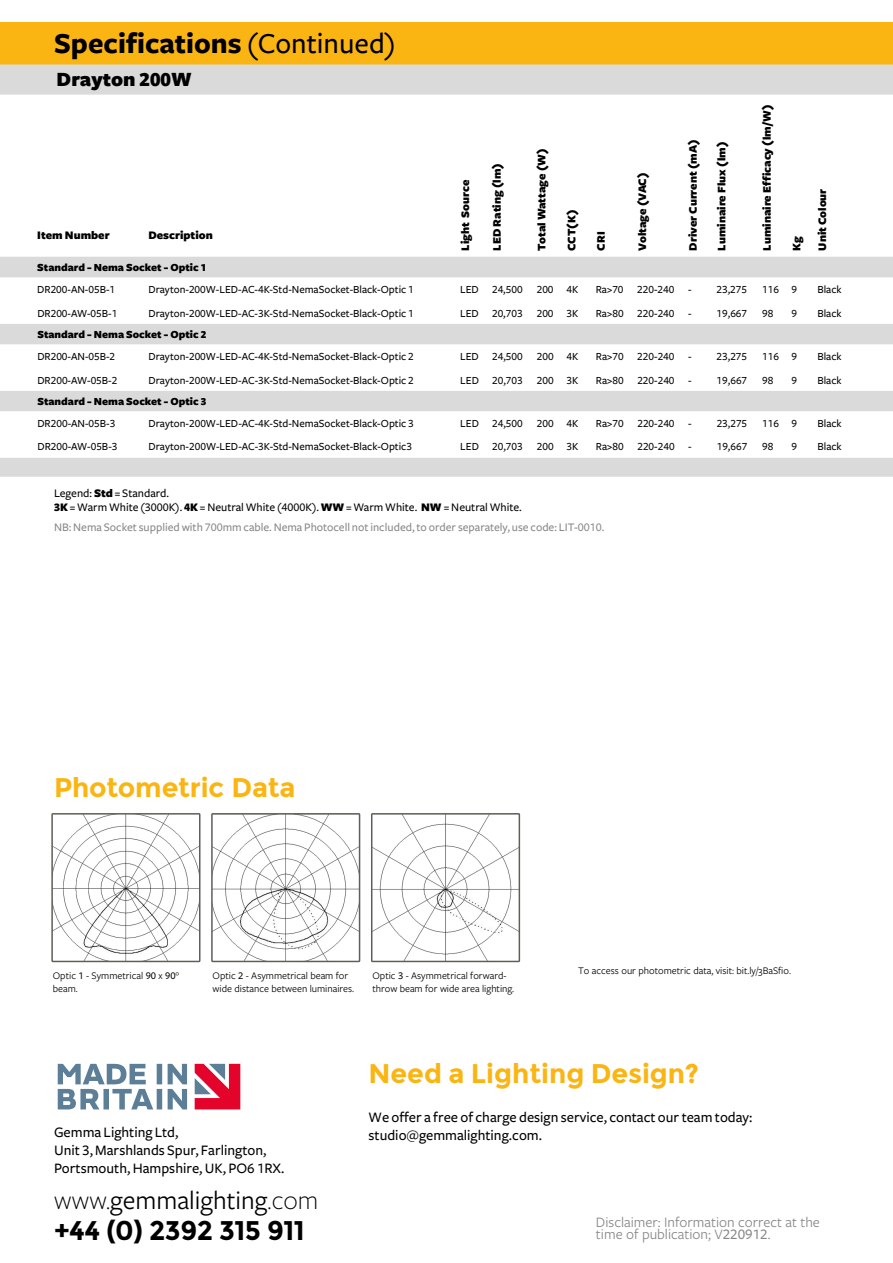
<style>
.page{position:relative;width:893px;height:1263px;background:#fff}
.page>*{position:absolute;margin:0;border:0;box-sizing:border-box;transform-origin:0 0}
.t1{font:700 30px "Freight Sans";color:#000}
.t2{font:700 27px "Montserrat";color:#fab513}
.t3{font:27px "Freight Sans Pro";color:#000}
.t4{font:700 27px "Montserrat";letter-spacing:-.02em;color:#000}
.t5{font:900 21px "Freight Sans";color:#000}
.t6{font:500 15px/18px "Freight Sans";color:#000}
.t7{font:15px/12px "Freight Sans Pro";color:#878787}
.t8{font:900 12px/25.8px "Freight Sans";color:#000}
.t9{font:500 12px "Freight Sans";color:#878787}
.t10{font:500 12px/14.4px "Freight Sans";color:#000}
.t11{font:500 11.25px "Freight Sans";color:#000}
.t12{font:11.25px "Freight Sans Medium SC";color:#000}
.t13{font:900 11.25px/21.9px "Freight Sans";color:#000}
.t14{font:10.5px/12.6px "Freight Sans Pro";color:#000}
.s1{font-weight:500}
.s2{font-family:"Freight Sans Black SC";font-weight:400}
.s3{font-family:"Freight Sans Medium SC";font-weight:400}
.s4{font-family:"Freight Sans";font-weight:500}
.s5{font-weight:900}
.s6{font-family:"Freight Sans Medium SC"}
.s7{font-family:"Freight Sans";font-weight:300}
</style>
<div class="page">
<div style="left:0;top:22px;width:893px;height:42px;background:#fab513"></div>
<svg style="left:195px;top:1064px;width:45px;height:45px;background:#d7415f"></svg>
<svg style="left:58px;top:1064px;width:129px;height:45px"></svg>
<img style="left:214px;top:816px;width:143px;height:143px">
<div style="left:211px;top:813px;width:149px;height:149px;border:2px solid #5f5f57"></div>
<img style="left:374px;top:816px;width:143px;height:143px">
<div style="left:371px;top:813px;width:149px;height:149px;border:2px solid #5f5f57"></div>
<img style="left:54px;top:816px;width:143px;height:143px">
<div style="left:51px;top:813px;width:149px;height:149px;border:2px solid #5f5f57"></div>
<svg style="left:0;top:64px;width:893px;height:413px"></svg>
<h1 class="t1" style="left:54px;top:27px;width:343px">Specifications <span class="s1">(Continued)</span></h1>
<h3 class="t5" style="left:57px;top:68px;width:137px">Drayton <span class="s2">200</span>W</h3>
<p class="t8" style="left:37px;top:223px;width:74px">Item Number</p>
<p class="t8" style="left:148px;top:223px;width:66px">Description</p>
<p class="t8" style="left:453px;top:251px;width:72px;rotate:-90deg">Light Source</p>
<p class="t8" style="left:485px;top:251px;width:89px;rotate:-90deg">LED Rating (lm)</p>
<p class="t8" style="left:529px;top:251px;width:104px;rotate:-90deg">Total Wattage (W)</p>
<p class="t8" style="left:559px;top:251px;width:42px;rotate:-90deg">CCT(K)</p>
<p class="t8" style="left:588px;top:251px;width:21px;rotate:-90deg">CRI</p>
<p class="t8" style="left:630px;top:251px;width:80px;rotate:-90deg">Voltage (VAC)</p>
<p class="t8" style="left:681px;top:251px;width:113px;rotate:-90deg">Driver Current (mA)</p>
<p class="t8" style="left:709px;top:251px;width:110px;rotate:-90deg">Luminaire Flux (lm)</p>
<p class="t8" style="left:755px;top:251px;width:148px;rotate:-90deg">Luminaire Efficacy (lm/W)</p>
<p class="t8" style="left:784px;top:251px;width:64px;rotate:-90deg">Kg<br>Unit Colour</p>
<p class="t13" style="left:37px;top:257px;width:170px">Standard - Nema Socket - Optic <span class="s2">1<br></span><span class="s1">DR</span><span class="s3">200</span><span class="s1">-AN-</span><span class="s3">05</span><span class="s1">B-</span><span class="s3">1</span></p>
<p class="t11" style="left:148px;top:283px;width:267px">Drayton-<span class="s3">200</span>W-LED-AC-<span class="s3">4</span>K-Std-NemaSocket-Black-Optic <span class="s3">1</span></p>
<p class="t12" style="left:460px;top:283px;width:120px"><span class="s4">LED</span> 24,500 200 4<span class="s4">K</span></p>
<p class="t12" style="left:596px;top:283px;width:97px"><span class="s4">Ra&gt;</span>70 220-240 -</p>
<p class="t12" style="left:717px;top:283px;width:32px">23,275</p>
<p class="t12" style="left:762px;top:283px;width:37px">116 9</p>
<p class="t11" style="left:817px;top:283px;width:26px">Black</p>
<p class="t11" style="left:37px;top:307px;width:82px">DR<span class="s3">200</span>-AW-<span class="s3">05</span>B-<span class="s3">1</span></p>
<p class="t11" style="left:148px;top:307px;width:267px">Drayton-<span class="s3">200</span>W-LED-AC-<span class="s3">3</span>K-Std-NemaSocket-Black-Optic <span class="s3">1</span></p>
<p class="t12" style="left:460px;top:307px;width:120px"><span class="s4">LED</span> 20,703 200 3<span class="s4">K</span></p>
<p class="t12" style="left:596px;top:307px;width:97px"><span class="s4">Ra&gt;</span>80 220-240 -</p>
<p class="t12" style="left:717px;top:307px;width:32px">19,667</p>
<p class="t12" style="left:762px;top:307px;width:13px">98</p>
<p class="t12" style="left:791px;top:307px;width:7px">9</p>
<p class="t11" style="left:817px;top:307px;width:26px">Black</p>
<p class="t13" style="left:37px;top:324px;width:170px">Standard - Nema Socket - Optic <span class="s2">2<br></span><span class="s1">DR</span><span class="s3">200</span><span class="s1">-AN-</span><span class="s3">05</span><span class="s1">B-</span><span class="s3">2</span></p>
<p class="t11" style="left:148px;top:350px;width:267px">Drayton-<span class="s3">200</span>W-LED-AC-<span class="s3">4</span>K-Std-NemaSocket-Black-Optic <span class="s3">2</span></p>
<p class="t12" style="left:460px;top:350px;width:120px"><span class="s4">LED</span> 24,500 200 4<span class="s4">K</span></p>
<p class="t12" style="left:596px;top:350px;width:97px"><span class="s4">Ra&gt;</span>70 220-240 -</p>
<p class="t12" style="left:717px;top:350px;width:32px">23,275</p>
<p class="t12" style="left:762px;top:350px;width:37px">116 9</p>
<p class="t11" style="left:817px;top:350px;width:26px">Black</p>
<p class="t11" style="left:37px;top:374px;width:82px">DR<span class="s3">200</span>-AW-<span class="s3">05</span>B-<span class="s3">2</span></p>
<p class="t11" style="left:149px;top:374px;width:267px">Drayton-<span class="s3">200</span>W-LED-AC-<span class="s3">3</span>K-Std-NemaSocket-Black-Optic <span class="s3">2</span></p>
<p class="t12" style="left:460px;top:374px;width:120px"><span class="s4">LED</span> 20,703 200 3<span class="s4">K</span></p>
<p class="t12" style="left:596px;top:374px;width:97px"><span class="s4">Ra&gt;</span>80 220-240 -</p>
<p class="t12" style="left:717px;top:374px;width:32px">19,667</p>
<p class="t12" style="left:762px;top:374px;width:13px">98</p>
<p class="t12" style="left:791px;top:374px;width:7px">9</p>
<p class="t11" style="left:817px;top:374px;width:26px">Black</p>
<p class="t13" style="left:37px;top:391px;width:170px">Standard - Nema Socket - Optic <span class="s2">3<br></span><span class="s1">DR</span><span class="s3">200</span><span class="s1">-AN-</span><span class="s3">05</span><span class="s1">B-</span><span class="s3">3</span></p>
<p class="t11" style="left:149px;top:417px;width:267px">Drayton-<span class="s3">200</span>W-LED-AC-<span class="s3">4</span>K-Std-NemaSocket-Black-Optic <span class="s3">3</span></p>
<p class="t12" style="left:460px;top:417px;width:120px"><span class="s4">LED</span> 24,500 200 4<span class="s4">K</span></p>
<p class="t12" style="left:596px;top:417px;width:97px"><span class="s4">Ra&gt;</span>70 220-240 -</p>
<p class="t12" style="left:717px;top:417px;width:32px">23,275</p>
<p class="t12" style="left:762px;top:417px;width:37px">116 9</p>
<p class="t11" style="left:817px;top:417px;width:26px">Black</p>
<p class="t11" style="left:37px;top:441px;width:82px">DR<span class="s3">200</span>-AW-<span class="s3">05</span>B-<span class="s3">3</span></p>
<p class="t11" style="left:149px;top:441px;width:265px">Drayton-<span class="s3">200</span>W-LED-AC-<span class="s3">3</span>K-Std-NemaSocket-Black-Optic<span class="s3">3</span></p>
<p class="t12" style="left:460px;top:441px;width:120px"><span class="s4">LED</span> 20,703 200 3<span class="s4">K</span></p>
<p class="t12" style="left:596px;top:441px;width:97px"><span class="s4">Ra&gt;</span>80 220-240 -</p>
<p class="t12" style="left:717px;top:441px;width:32px">19,667</p>
<p class="t12" style="left:762px;top:441px;width:13px">98</p>
<p class="t12" style="left:792px;top:441px;width:7px">9</p>
<p class="t11" style="left:817px;top:441px;width:26px">Black</p>
<p class="t10" style="left:54px;top:486px;width:469px">Legend: <span class="s5">Std</span> = Standard.<br><span class="s2">3</span><span class="s5">K</span> = Warm White (<span class="s3">3000</span>K). <span class="s2">4</span><span class="s5">K</span> = Neutral White (<span class="s3">4000</span>K). <span class="s5">WW</span> = Warm White. <span class="s5">NW</span> = Neutral White.</p>
<p class="t9" style="left:54px;top:520px;width:552px">NB: Nema Socket supplied with <span class="s3">700</span>mm cable. Nema Photocell not included, to order separately, use code: LIT-<span class="s3">0010</span>.</p>
<h2 class="t2" style="left:54px;top:772px;width:243px">Photometric Data</h2>
<p class="t14" style="left:53px;top:969px;width:128px">Optic <span class="s6">1</span> - Symmetrical <span class="s6">90</span> x <span class="s6">90</span>° beam.</p>
<p class="t14" style="left:213px;top:969px;width:143px">Optic <span class="s6">2</span> - Asymmetrical beam for wide distance between luminaires.</p>
<p class="t14" style="left:372px;top:969px;width:143px">Optic <span class="s6">3</span> - Asymmetrical forward&shy;throw beam for wide area lighting.</p>
<p class="t14" style="left:578px;top:964px;width:214px">To access our photometric data, visit: bit.ly/3BaSfio.</p>
<h3 class="t6" style="left:54px;top:1123px;width:232px">Gemma Lighting Ltd,<br>Unit <span class="s3">3</span>, Marshlands Spur, Farlington,<br>Portsmouth, Hampshire, UK, PO<span class="s3">6 1</span>RX.</h3>
<h2 class="t3" style="left:54px;top:1182px;width:266px"><span class="s7">www.</span>gemmalighting<span class="s7">.com</span></h2>
<h2 class="t4" style="left:54px;top:1215px;width:252px">+44 (0) 2392 315 911</h2>
<h2 class="t2" style="left:369px;top:1057px;width:332px">Need a Lighting Design?</h2>
<h3 class="t6" style="left:369px;top:1108px;width:385px">We offer a free of charge design service, contact our team today: studio@gemmalighting.com.</h3>
<h3 class="t7" style="left:596px;top:1215px;width:226px">Disclaimer: Information correct at the time of publication; V<span class="s6">220912</span>.</h3>
</div>
